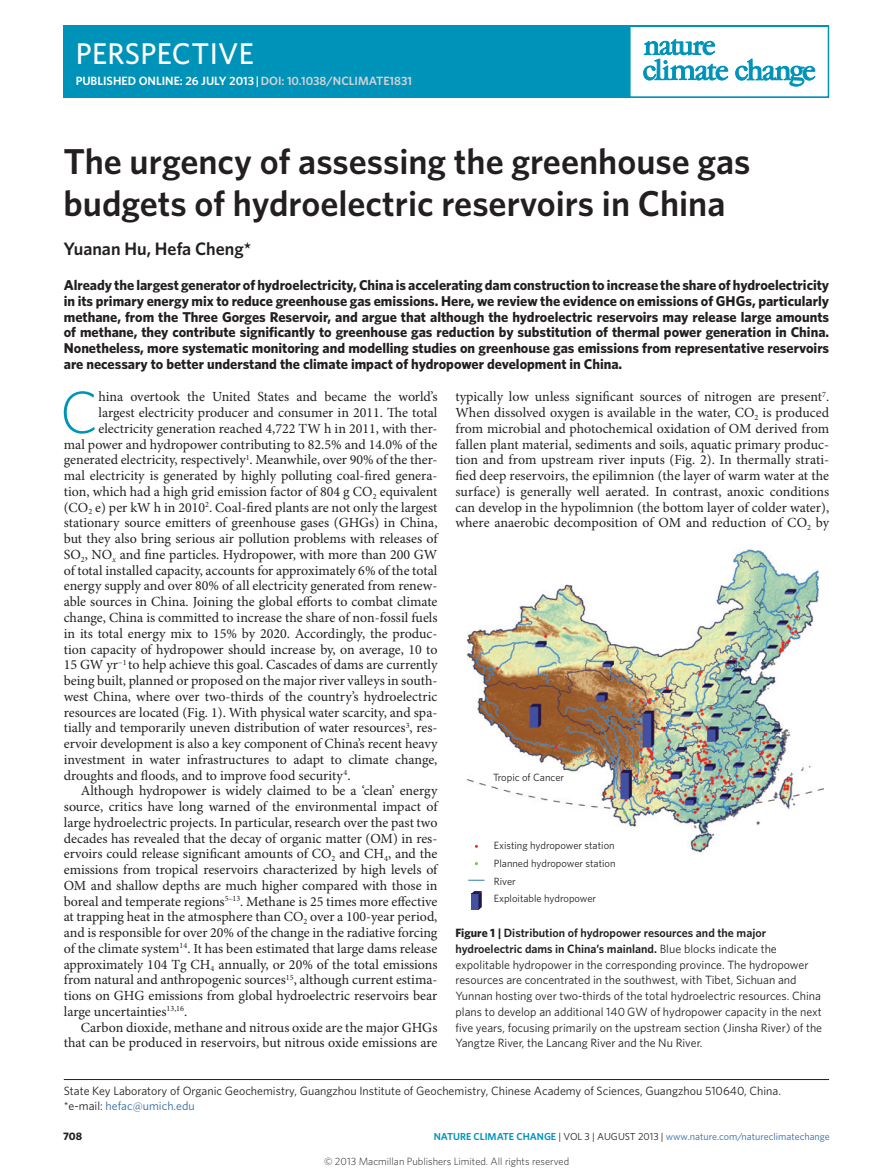
<style>
.page{position:relative;width:893px;height:1174px;background:#fff}
.page>*{position:absolute;margin:0;border:0;box-sizing:border-box;transform-origin:0 0}
.Body_first_w_drop_c{font:300 59.4px "Whitney";color:#0093ba}
.Title{font:600 36px/42px "Whitney";color:#231f20}
.t1{font:500 30px "Whitney";letter-spacing:.01em;color:#fff}
.Author{font:600 18px "Whitney";color:#231f20}
.Abstract{font:700 14.25px/15.8px "Whitney";color:#231f20;text-align:justify}
.Body_text{font:13.95px/15.8px "Minion Pro";color:#231f20;text-align:justify}
.Body_first_w_drop_c-2{font:13.95px "Minion Pro";color:#231f20}
.Figure_caption{font:12px/15.8px "Whitney";color:#231f20}
.Address{font:12px/15px "Whitney";color:#231f20}
.t2{font:600 12px "Whitney";color:#fff}
.t3{font:700 10.8px "Whitney";color:#231f20}
.t4{font:10.5px/17.7px "Whitney";color:#231f20}
.t5{font:300 10.5px "Whitney";color:#231f20}
.t6{font:10.2px "Whitney";color:#316a9f}
.s1{color:#d1d2d4}
.s2{font-weight:700}
.s3{font-weight:600}
.s4{color:#316a9f}
.s5{font-weight:600;color:#0093ba}
.s6{color:#231f20}
</style>
<div class="page">
<hr style="left:64px;top:1079px;width:765px;height:1px;background:#231f20">
<img style="left:466px;top:549px;width:358px;height:304px">
<div style="left:461px;top:826px;width:39px;height:84px;background:#fff"></div>
<svg style="left:471px;top:891px;width:11px;height:19px"></svg>
<svg style="left:468px;top:879px;width:17px;height:1px"></svg>
<div style="left:64px;top:26px;width:765px;height:72px;background:#0093ba"></div>
<div style="left:629px;top:26px;width:200px;height:72px;background:#fff;border:2px solid #0093ba"></div>
<svg style="left:735px;top:59px;width:80px;height:27px"></svg>
<svg style="left:643px;top:39px;width:85px;height:41px"></svg>
<p class="t1" style="left:76px;top:34px;width:180px">PERSPECTIVE</p>
<p class="t2" style="left:76px;top:73px;width:338px">PUBLISHED ONLINE: 26 JULY 2013 | <span class="s1">DOI: 10.1038/NCLIMATE1831</span></p>
<p class="Title" style="left:64px;top:140px;width:688px">The urgency of assessing the greenhouse gas budgets of hydroelectric reservoirs in China</p>
<p class="Author" style="left:64px;top:237px;width:189px">Yuanan Hu, Hefa Cheng*</p>
<p class="Abstract" style="left:64px;top:277px;width:767px">Already the largest generator of hydroelectricity, China is accelerating dam construction to increase the share of hydroelectricity in its primary energy mix to reduce greenhouse gas emissions. Here, we review the evidence on emissions of GHGs, particularly methane, from the Three Gorges Reservoir, and argue that although the hydroelectric reservoirs may release large amounts of methane, they contribute significantly to greenhouse gas reduction by substitution of thermal power generation in China.<br>Nonetheless, more systematic monitoring and modelling studies on greenhouse gas emissions from representative reservoirs are necessary to better understand the climate impact of hydropower development in China.</p>
<p class="Body_text" style="left:455px;top:389px;width:375px">typically low unless significant sources of nitrogen are present<sup>7</sup>.<br>When dissolved oxygen is available in the water, CO<sub>2</sub> is produced from microbial and photochemical oxidation of OM derived from fallen plant material, sediments and soils, aquatic primary produc&shy;tion and from upstream river inputs (Fig. 2). In thermally strati&shy;fied deep reservoirs, the epilimnion (the layer of warm water at the surface) is generally well aerated. In contrast, anoxic conditions can develop in the hypolimnion (the bottom layer of colder water), where anaerobic decomposition of OM and reduction of CO<sub>2</sub> by</p>
<p class="Body_first_w_drop_c" style="left:60px;top:372px;width:40px">C</p>
<p class="Body_first_w_drop_c-2" style="left:98px;top:388px;width:340px">hina overtook the United States and became the world’s</p>
<p class="Body_first_w_drop_c-2" style="left:98px;top:404px;width:340px">largest electricity producer and consumer in 2011. The total</p>
<p class="Body_first_w_drop_c-2" style="left:98px;top:420px;width:340px">electricity generation reached 4,722 TW h in 2011, with ther-</p>
<p class="Body_first_w_drop_c-2" style="left:64px;top:436px;width:375px">mal power and hydropower contributing to 82.5% and 14.0% of the</p>
<p class="Body_first_w_drop_c-2" style="left:64px;top:451px;width:375px">generated electricity, respectively<sup>1</sup>. Meanwhile, over 90% of the ther-</p>
<p class="Body_first_w_drop_c-2" style="left:64px;top:467px;width:375px">mal electricity is generated by highly polluting coal-fired genera-</p>
<p class="Body_first_w_drop_c-2" style="left:64px;top:483px;width:375px">tion, which had a high grid emission factor of 804 g CO<sub>2</sub> equivalent</p>
<p class="Body_first_w_drop_c-2" style="left:64px;top:499px;width:375px">(CO<sub>2</sub> e) per kW h in 2010<sup>2</sup>. Coal-fired plants are not only the largest</p>
<p class="Body_first_w_drop_c-2" style="left:64px;top:514px;width:375px">stationary source emitters of greenhouse gases (GHGs) in China,</p>
<p class="Body_first_w_drop_c-2" style="left:64px;top:530px;width:375px">but they also bring serious air pollution problems with releases of</p>
<p class="Body_first_w_drop_c-2" style="left:64px;top:546px;width:375px">SO<sub>2</sub>, NO<sub>x</sub> and fine particles. Hydropower, with more than 200 GW</p>
<p class="Body_first_w_drop_c-2" style="left:64px;top:562px;width:375px">of total installed capacity, accounts for approximately 6% of the total</p>
<p class="Body_first_w_drop_c-2" style="left:64px;top:577px;width:375px">energy supply and over 80% of all electricity generated from renew-</p>
<p class="Body_first_w_drop_c-2" style="left:64px;top:593px;width:375px">able sources in China. Joining the global efforts to combat climate</p>
<p class="Body_first_w_drop_c-2" style="left:64px;top:609px;width:375px">change, China is committed to increase the share of non-fossil fuels</p>
<p class="Body_first_w_drop_c-2" style="left:64px;top:625px;width:375px">in its total energy mix to 15% by 2020. Accordingly, the produc-</p>
<p class="Body_first_w_drop_c-2" style="left:64px;top:640px;width:375px">tion capacity of hydropower should increase by, on average, 10 to</p>
<p class="Body_first_w_drop_c-2" style="left:64px;top:656px;width:375px">15 GW yr<sup>−1</sup> to help achieve this goal. Cascades of dams are currently</p>
<p class="Body_first_w_drop_c-2" style="left:64px;top:672px;width:375px">being built, planned or proposed on the major river valleys in south-</p>
<p class="Body_first_w_drop_c-2" style="left:64px;top:688px;width:375px">west China, where over two-thirds of the country’s hydroelectric</p>
<p class="Body_first_w_drop_c-2" style="left:64px;top:703px;width:375px">resources are located (Fig. 1). With physical water scarcity, and spa-</p>
<p class="Body_first_w_drop_c-2" style="left:64px;top:719px;width:375px">tially and temporarily uneven distribution of water resources<sup>3</sup>, res-</p>
<p class="Body_first_w_drop_c-2" style="left:64px;top:735px;width:375px">ervoir development is also a key component of China’s recent heavy</p>
<p class="Body_first_w_drop_c-2" style="left:64px;top:751px;width:375px">investment in water infrastructures to adapt to climate change,</p>
<p class="Body_first_w_drop_c-2" style="left:64px;top:766px;width:288px">droughts and floods, and to improve food security<sup>4</sup>.</p>
<p class="Body_text" style="left:64px;top:783px;width:375px;text-indent:17px">Although hydropower is widely claimed to be a ‘clean’ energy source, critics have long warned of the environmental impact of large hydroelectric projects. In particular, research over the past two decades has revealed that the decay of organic matter (OM) in res&shy;ervoirs could release significant amounts of CO<sub>2</sub> and CH<sub>4</sub>, and the emissions from tropical reservoirs characterized by high levels of OM and shallow depths are much higher compared with those in boreal and temperate regions<sup>5–13</sup>. Methane is 25 times more effective at trapping heat in the atmosphere than CO<sub>2</sub> over a 100-year period, and is responsible for over 20% of the change in the radiative forcing of the climate system<sup>14</sup>. It has been estimated that large dams release approximately 104 Tg CH<sub>4</sub> annually, or 20% of the total emissions from natural and anthropogenic sources<sup>15</sup>, although current estima&shy;tions on GHG emissions from global hydroelectric reservoirs bear large uncertainties<sup>13,16</sup>.</p>
<p class="Body_text" style="left:64px;top:1019px;width:375px;text-align:right">Carbon dioxide, methane and nitrous oxide are the major GHGs that can be produced in reservoirs, but nitrous oxide emissions are</p>
<p class="t4" style="left:493px;top:768px;width:73px">Tropic of Cancer</p>
<p class="t4" style="left:494px;top:836px;width:123px">Existing hydropower station<br>Planned hydropower station<br>River<br>Exploitable hydropower</p>
<p class="Figure_caption" style="left:455px;top:924px;width:368px"><span class="s2">Figure 1 |</span> <span class="s3">Distribution of hydropower resources and the major hydroelectric dams in China’s mainland.</span> Blue blocks indicate the expolitable hydropower in the corresponding province. The hydropower resources are concentrated in the southwest, with Tibet, Sichuan and Yunnan hosting over two-thirds of the total hydroelectric resources. China plans to develop an additional 140 GW of hydropower capacity in the next five years, focusing primarily on the upstream section (Jinsha River) of the Yangtze River, the Lancang River and the Nu River.</p>
<p class="Address" style="left:64px;top:1083px;width:719px">State Key Laboratory of Organic Geochemistry, Guangzhou Institute of Geochemistry, Chinese Academy of Sciences, Guangzhou 510640, China. *e-mail: <span class="s4">hefac@umich.edu</span></p>
<p class="t3" style="left:63px;top:1129px;width:20px">708</p>
<p class="t6" style="left:434px;top:1129px;width:398px"><span class="s5">NATURE CLIMATE CHANGE</span> <span class="s6">| VOL 3 | AUGUST 2013 |</span> www.nature.com/natureclimatechange</p>
<p class="t5" style="left:324px;top:1154px;width:247px">© 2013 Macmillan Publishers Limited. All rights reserved</p>
</div>
